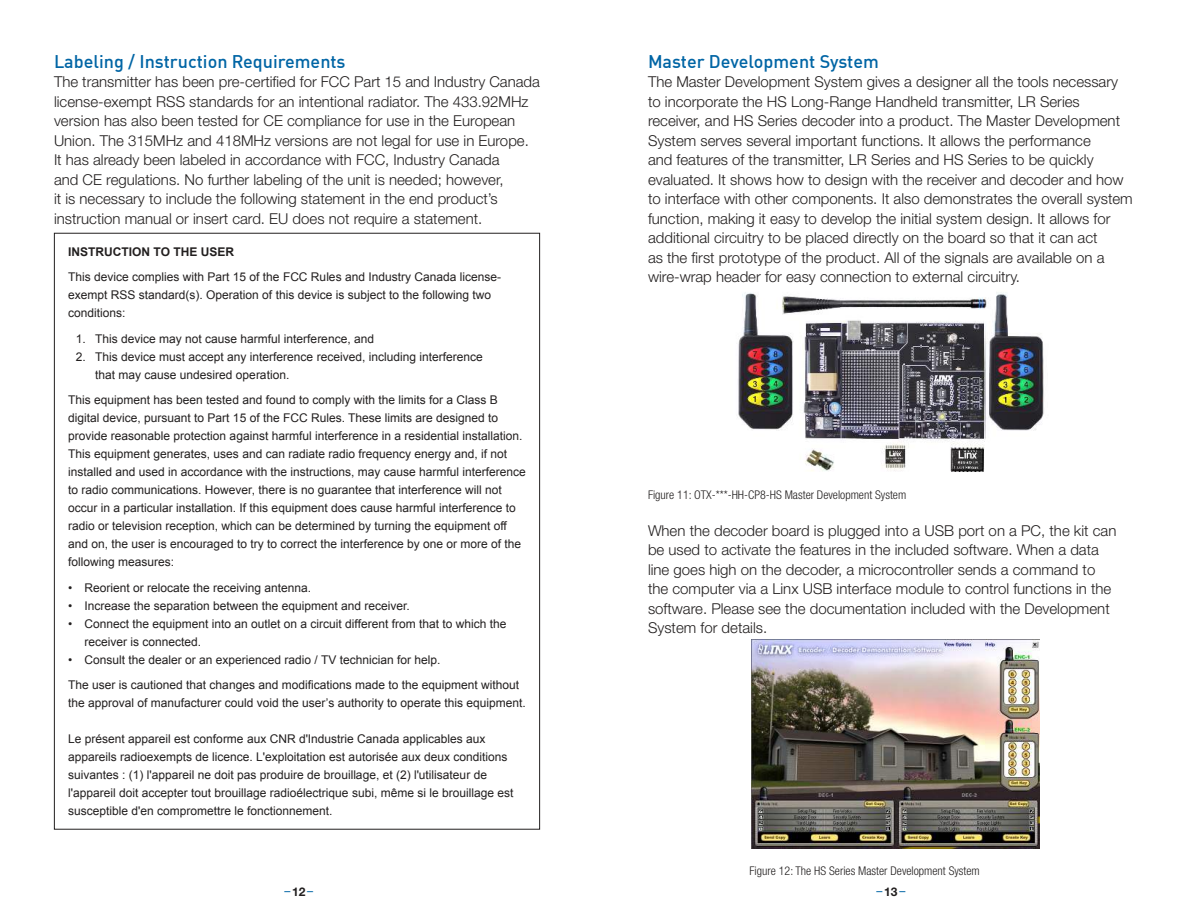
<style>
.page{position:relative;width:1188px;height:918px;background:#fff}
.page>*{position:absolute;margin:0;border:0;box-sizing:border-box;transform-origin:0 0}
.t1{font:500 18px "DIN Offc";color:#0065a5}
.t2{font:300 15px/19.5px "Helvetica Neue";color:#221f1f}
.t3{font:12px/18px "Arial";color:#221f1f}
.t4{font:300 condensed 12px "Helvetica Neue";color:#221f1f}
.t5{font:700 12px "Arial";color:#221f1f}
.t6{font:12px "Helvetica Neue";color:#0065a5}
.t7{font:700 12px "Helvetica Neue";color:#221f1f}
.s1{font-weight:700;color:#221f1f}
</style>
<div class="page">
<img style="left:738px;top:292px;width:306px;height:179px">
<img style="left:752px;top:639px;width:288px;height:209px">
<h1 class="t1" style="left:54px;top:54px;width:293px">Labeling / Instruction Requirements</h1>
<p class="t2" style="left:54px;top:74px;width:487px">The transmitter has been pre-certified for FCC Part 15 and Industry Canada license-exempt RSS standards for an intentional radiator. The 433.92MHz version has also been tested for CE compliance for use in the European Union. The 315MHz and 418MHz versions are not legal for use in Europe.<br>It has already been labeled in accordance with FCC, Industry Canada<br>and CE regulations. No further labeling of the unit is needed; however,<br>it is necessary to include the following statement in the end product’s instruction manual or insert card. EU does not require a statement.</p>
<p class="t5" style="left:68px;top:247px;width:167px">INSTRUCTION TO THE USER</p>
<p class="t3" style="left:68px;top:269px;width:434px">This device complies with Part 15 of the FCC Rules and Industry Canada license&shy;exempt RSS standard(s). Operation of this device is subject to the following two conditions:</p>
<p class="t3" style="left:76px;top:331px;width:300px">1. This device may not cause harmful interference, and</p>
<p class="t3" style="left:95px;top:349px;width:389px;text-indent:-20px">2. This device must accept any interference received, including interference that may cause undesired operation.</p>
<p class="t3" style="left:68px;top:392px;width:459px">This equipment has been tested and found to comply with the limits for a Class B digital device, pursuant to Part 15 of the FCC Rules. These limits are designed to provide reasonable protection against harmful interference in a residential installation.<br>This equipment generates, uses and can radiate radio frequency energy and, if not installed and used in accordance with the instructions, may cause harmful interference to radio communications. However, there is no guarantee that interference will not occur in a particular installation. If this equipment does cause harmful interference to radio or television reception, which can be determined by turning the equipment off and on, the user is encouraged to try to correct the interference by one or more of the following measures:</p>
<p class="t3" style="left:68px;top:579px;width:244px">• Reorient or relocate the receiving antenna.</p>
<p class="t3" style="left:68px;top:597px;width:343px">• Increase the separation between the equipment and receiver.</p>
<p class="t3" style="left:84px;top:615px;width:424px;text-indent:-16px">• Connect the equipment into an outlet on a circuit different from that to which the receiver is connected.</p>
<p class="t3" style="left:68px;top:647px;width:452px;line-height:25.5px">• Consult the dealer or an experienced radio / TV technician for help.<br>The user is cautioned that changes and modi昀椀cations made to the equipment without</p>
<p class="t3" style="left:68px;top:695px;width:459px">the approval of manufacturer could void the user’s authority to operate this equipment.</p>
<p class="t3" style="left:68px;top:731px;width:447px">Le présent appareil est conforme aux CNR d'Industrie Canada applicables aux appareils radioexempts de licence. L'exploitation est autorisée aux deux conditions suivantes : (1) l'appareil ne doit pas produire de brouillage, et (2) l'utilisateur de l'appareil doit accepter tout brouillage radioélectrique subi, même si le brouillage est susceptible d'en compromettre le fonctionnement.</p>
<h1 class="t1" style="left:648px;top:54px;width:232px">Master Development System</h1>
<p class="t2" style="left:648px;top:74px;width:486px">The Master Development System gives a designer all the tools necessary to incorporate the HS Long-Range Handheld transmitter, LR Series receiver, and HS Series decoder into a product. The Master Development System serves several important functions. It allows the performance<br>and features of the transmitter, LR Series and HS Series to be quickly evaluated. It shows how to design with the receiver and decoder and how to interface with other components. It also demonstrates the overall system function, making it easy to develop the initial system design. It allows for additional circuitry to be placed directly on the board so that it can act<br>as the first prototype of the product. All of the signals are available on a wire-wrap header for easy connection to external circuitry.</p>
<p class="t4" style="left:648px;top:490px;width:260px">Figure 11: OTX-***-HH-CP8-HS Master Development System</p>
<p class="t2" style="left:648px;top:522px;width:470px">When the decoder board is plugged into a USB port on a PC, the kit can be used to activate the features in the included software. When a data line goes high on the decoder, a microcontroller sends a command to the computer via a Linx USB interface module to control functions in the software. Please see the documentation included with the Development System for details.</p>
<p class="t4" style="left:750px;top:867px;width:232px">Figure 12: The HS Series Master Development System</p>
<p class="t6" style="left:284px;top:884px;width:30px">– <span class="s1">12</span>–</p>
<p class="t7" style="left:884px;top:887px;width:15px">13</p>
<p class="t6" style="left:877px;top:884px;width:30px">– –</p>
</div>
